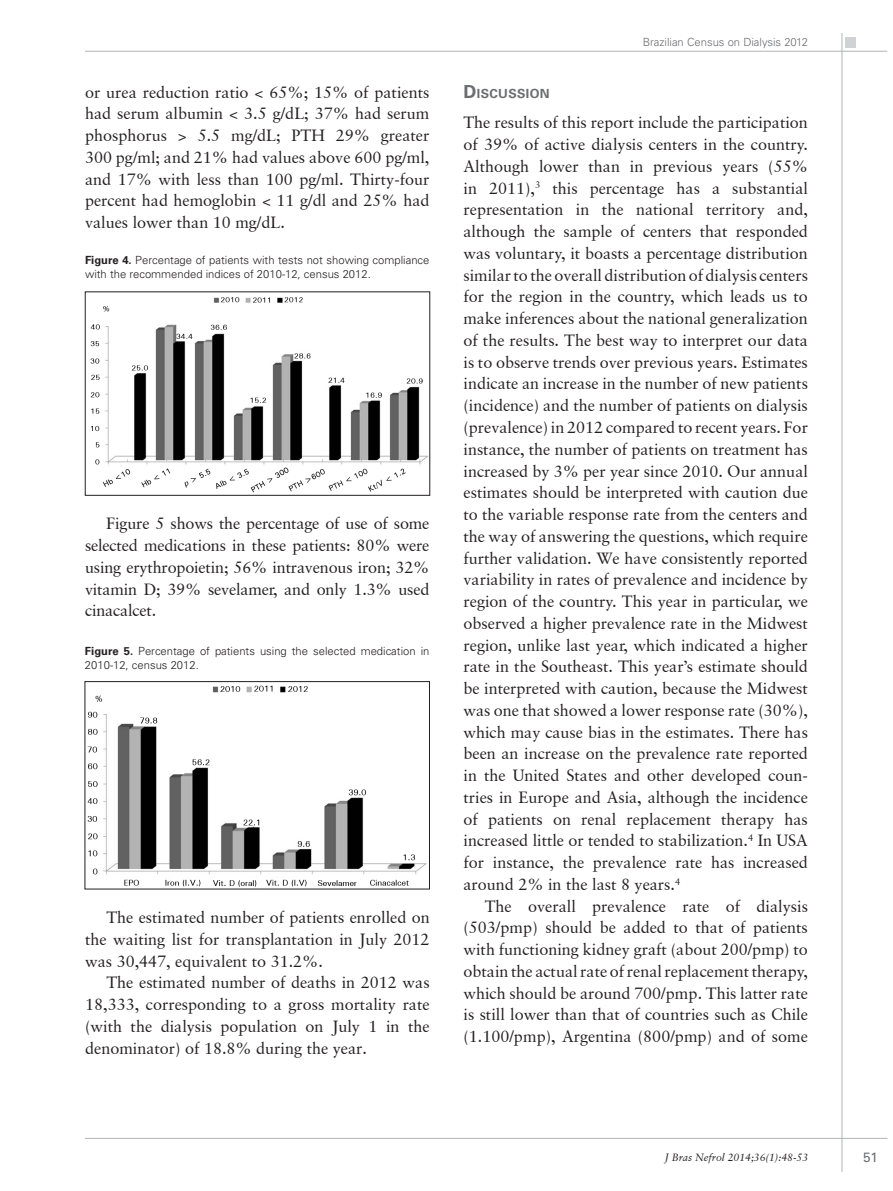
<style>
.page{position:relative;width:893px;height:1191px;background:#fff}
.page>*{position:absolute;margin:0;border:0;box-sizing:border-box;transform-origin:0 0}
.Texto_-_1º_paragráfo{font:16.2px/21.8px "Garamond Retrospective S Si";color:#231f20;text-align:justify}
.Texto{font:16.2px/21.8px "Garamond Retrospective S Si";color:#231f20;text-align:justify}
.t1{font:13.5px "Univers LT Std";color:#6c6d70}
.Intertítulo{font:700 12.6px "Univers LT Std";letter-spacing:.03em;color:#6c6d70}
.Legenda{font:300 11.25px/14.2px "Univers LT Std";color:#231f20}
.t2{font:300 11.25px "Univers LT Std";color:#6c6d70}
.t3{font:italic 10.5px "Garamond Retrospective S Si";color:#231f20}
.s1{font-weight:700}
.s2{font-size:18px}
</style>
<div class="page">
<div style="left:845px;top:37px;width:11px;height:11px;background:#d1d2d4"></div>
<hr style="left:85px;top:51px;width:802px;height:1px;background:#b2b3b7">
<hr style="left:842px;top:33px;width:1px;height:1138px;background:#b2b3b7">
<hr style="left:85px;top:1138px;width:802px;height:1px;background:#b2b3b7">
<img style="left:90px;top:297px;width:338px;height:196px">
<img style="left:87px;top:685px;width:340px;height:202px">
<div style="left:85px;top:681px;width:345px;height:208px;border:1px solid #231f20"></div>
<p class="Texto" style="left:85px;top:81px;width:346px">or urea reduction ratio &lt; 65%; 15% of patients had serum albumin &lt; 3.5 g/dL; 37% had serum phosphorus &gt; 5.5 mg/dL; PTH 29% greater 300 pg/ml; and 21% had values above 600 pg/ml, and 17% with less than 100 pg/ml. Thirty-four percent had hemoglobin &lt; 11 g/dl and 25% had values lower than 10 mg/dL.</p>
<p class="Legenda" style="left:85px;top:253px;width:346px"><span class="s1">Figure 4.</span> Percentage of patients with tests not showing compliance with the recommended indices of 2010-12, census 2012.</p>
<p class="Texto" style="left:85px;top:512px;width:346px;text-indent:21px">Figure 5 shows the percentage of use of some selected medications in these patients: 80% were using erythropoietin; 56% intravenous iron; 32% vitamin D; 39% sevelamer, and only 1.3% used cinacalcet.</p>
<p class="Legenda" style="left:85px;top:643px;width:346px"><span class="s1">Figure 5.</span> Percentage of patients using the selected medication in<br>2010-12, census 2012.</p>
<p class="Texto" style="left:85px;top:906px;width:346px;text-indent:21px">The estimated number of patients enrolled on the waiting list for transplantation in July 2012 was 30,447, equivalent to 31.2%.</p>
<p class="Texto" style="left:85px;top:971px;width:346px;text-indent:21px">The estimated number of deaths in 2012 was 18,333, corresponding to a gross mortality rate (with the dialysis population on July 1 in the denominator) of 18.8% during the year.</p>
<p class="t2" style="left:643px;top:36px;width:167px">Brazilian Census on Dialysis 2012</p>
<p class="Intertítulo" style="left:463px;top:86px;width:88px"><span class="s2">D</span>ISCUSSION</p>
<p class="Texto_-_1º_paragráfo" style="left:463px;top:112px;width:346px">The results of this report include the participation of 39% of active dialysis centers in the country.<br>Although lower than in previous years (55% in 2011),<sup>3</sup> this percentage has a substantial representation in the national territory and, although the sample of centers that responded was voluntary, it boasts a percentage distribution similar to the overall distribution of dialysis centers for the region in the country, which leads us to make inferences about the national generalization of the results. The best way to interpret our data is to observe trends over previous years. Estimates indicate an increase in the number of new patients (incidence) and the number of patients on dialysis (prevalence) in 2012 compared to recent years. For instance, the number of patients on treatment has increased by 3% per year since 2010. Our annual estimates should be interpreted with caution due to the variable response rate from the centers and the way of answering the questions, which require further validation. We have consistently reported variability in rates of prevalence and incidence by region of the country. This year in particular, we observed a higher prevalence rate in the Midwest region, unlike last year, which indicated a higher rate in the Southeast. This year’s estimate should be interpreted with caution, because the Midwest was one that showed a lower response rate (30%), which may cause bias in the estimates. There has been an increase on the prevalence rate reported in the United States and other developed coun&shy;tries in Europe and Asia, although the incidence of patients on renal replacement therapy has increased little or tended to stabilization.<sup>4</sup> In USA for instance, the prevalence rate has increased around 2% in the last 8 years.<sup>4</sup></p>
<p class="Texto" style="left:463px;top:895px;width:346px;text-indent:21px">The overall prevalence rate of dialysis (503/pmp) should be added to that of patients with functioning kidney graft (about 200/pmp) to obtain the actual rate of renal replacement therapy, which should be around 700/pmp. This latter rate is still lower than that of countries such as Chile (1.100/pmp), Argentina (800/pmp) and of some</p>
<p class="t3" style="left:665px;top:1151px;width:145px">J Bras Nefrol 2014;36(1):48-53</p>
<p class="t1" style="left:863px;top:1149px;width:17px">51</p>
</div>
